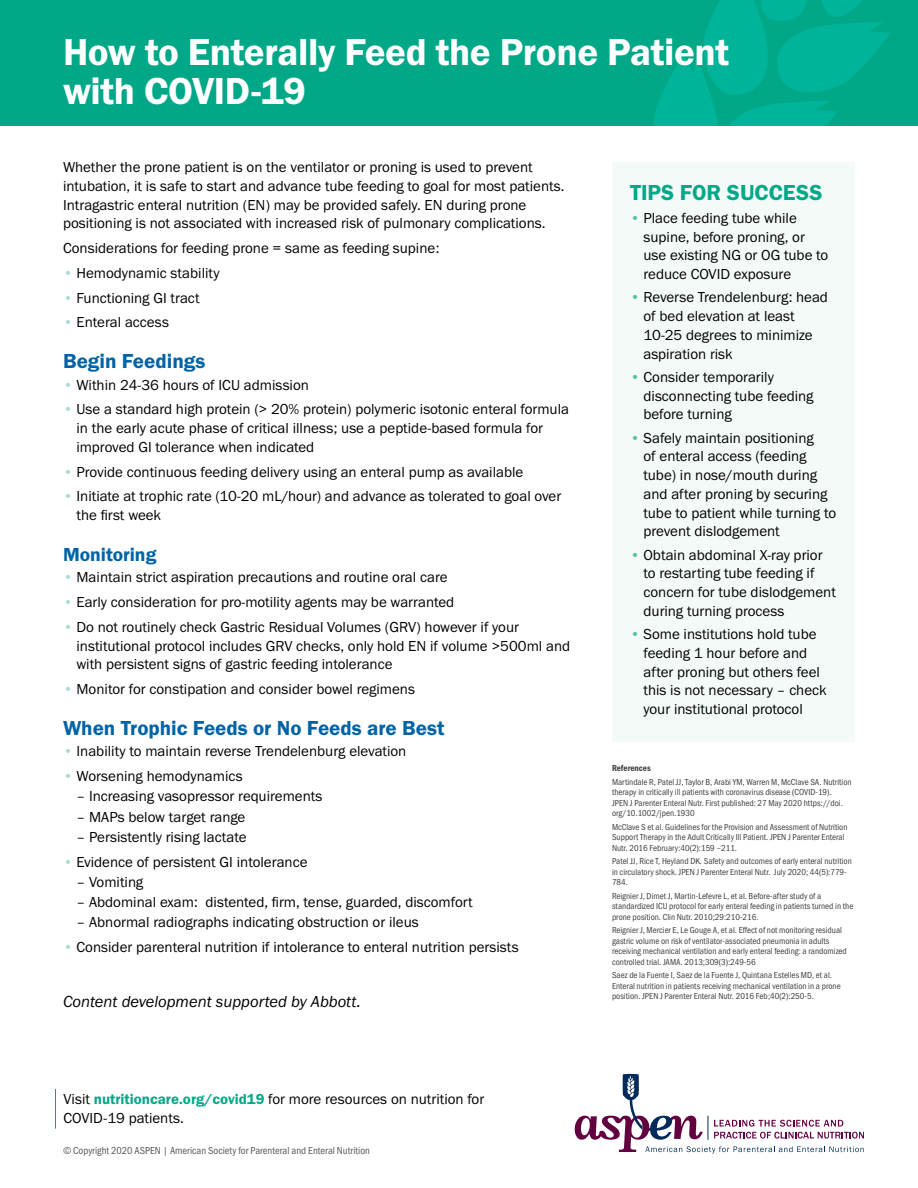
<style>
.page{position:relative;width:918px;height:1188px;background:#fff}
.page>*{position:absolute;margin:0;border:0;box-sizing:border-box;transform-origin:0 0}
.t1{font:39px/39px "Franklin Gothic URW Dem";letter-spacing:-.01em;color:#fff}
.t2{font:22.5px "Franklin Gothic URW Dem";color:#00a887}
.t3{font:21px "Franklin Gothic URW Dem";color:#0063a6}
.t4{font:19.5px "Franklin Gothic URW Dem";color:#0063a6}
.t5{font:16.5px "Franklin Gothic URW Boo Ita";color:#000}
.t6{font:15px/18.8px "Franklin Gothic URW Boo";color:#000}
.t7{font:10.5px "Franklin Gothic URW Cond";color:#58595b}
.t8{font:9px/10.5px "Franklin Gothic URW Cond";color:#414042}
.t9{font:9px "Franklin Gothic URW Con Dem";color:#414042}
.s1{color:#aadcd4}
.s2{font-family:"Franklin Gothic URW Dem";color:#00a887}
.s3{color:#58c1a5}
</style>
<div class="page">
<svg style="left:575px;top:1074px;width:289px;height:79px"></svg>
<div style="left:0;top:0;width:918px;height:126px;background:#00a887"></div>
<svg style="left:654px;top:0;width:236px;height:126px"></svg>
<div style="left:612px;top:162px;width:243px;height:580px;background:#f4faf8"></div>
<hr style="left:55px;top:1089px;width:1px;height:40px;background:#00a887">
<h1 class="t1" style="left:63px;top:31px;width:668px">How to Enterally Feed the Prone Patient with COVID-19</h1>
<p class="t6" style="left:63px;top:157px;width:503px">Whether the prone patient is on the ventilator or proning is used to prevent intubation, it is safe to start and advance tube feeding to goal for most patients.<br>Intragastric enteral nutrition (EN) may be provided safely. EN during prone positioning is not associated with increased risk of pulmonary complications.</p>
<p class="t6" style="left:63px;top:238px;width:378px">Considerations for feeding prone = same as feeding supine:</p>
<p class="t6" style="left:63px;top:263px;width:158px"><span class="s1">•</span> Hemodynamic stability</p>
<p class="t6" style="left:63px;top:288px;width:138px"><span class="s1">•</span> Functioning GI tract</p>
<p class="t6" style="left:63px;top:313px;width:108px"><span class="s1">•</span> Enteral access</p>
<h3 class="t3" style="left:63px;top:348px;width:144px">Begin Feedings</h3>
<p class="t6" style="left:63px;top:375px;width:248px"><span class="s1">•</span> Within 24-36 hours of ICU admission</p>
<p class="t6" style="left:76px;top:400px;width:494px;text-indent:-14px"><span class="s1">•</span> Use a standard high protein (&gt; 20% protein) polymeric isotonic enteral formula in the early acute phase of critical illness; use a peptide-based formula for improved GI tolerance when indicated</p>
<p class="t6" style="left:63px;top:462px;width:462px"><span class="s1">•</span> Provide continuous feeding delivery using an enteral pump as available</p>
<p class="t6" style="left:76px;top:487px;width:486px;text-indent:-14px"><span class="s1">•</span> Initiate at trophic rate (10-20 mL/hour) and advance as tolerated to goal over the first week</p>
<h3 class="t4" style="left:63px;top:542px;width:95px">Monitoring</h3>
<p class="t6" style="left:63px;top:568px;width:386px"><span class="s1">•</span> Maintain strict aspiration precautions and routine oral care</p>
<p class="t6" style="left:63px;top:592px;width:393px"><span class="s1">•</span> Early consideration for pro-motility agents may be warranted</p>
<p class="t6" style="left:76px;top:617px;width:495px;text-indent:-14px"><span class="s1">•</span> Do not routinely check Gastric Residual Volumes (GRV) however if your institutional protocol includes GRV checks, only hold EN if volume &gt;500ml and with persistent signs of gastric feeding intolerance</p>
<p class="t6" style="left:63px;top:679px;width:354px"><span class="s1">•</span> Monitor for constipation and consider bowel regimens</p>
<h3 class="t3" style="left:63px;top:715px;width:383px">When Trophic Feeds or No Feeds are Best</h3>
<p class="t6" style="left:63px;top:742px;width:345px"><span class="s1">•</span> Inability to maintain reverse Trendelenburg elevation</p>
<p class="t6" style="left:63px;top:766px;width:181px"><span class="s1">•</span> Worsening hemodynamics</p>
<p class="t6" style="left:76px;top:787px;width:248px">– Increasing vasopressor requirements</p>
<p class="t6" style="left:76px;top:807px;width:170px">– MAPs below target range</p>
<p class="t6" style="left:76px;top:827px;width:172px">– Persistently rising lactate</p>
<p class="t6" style="left:63px;top:852px;width:246px"><span class="s1">•</span> Evidence of persistent GI intolerance</p>
<p class="t6" style="left:76px;top:872px;width:68px">– Vomiting</p>
<p class="t6" style="left:76px;top:892px;width:398px">– Abdominal exam: distented, firm, tense, guarded, discomfort</p>
<p class="t6" style="left:76px;top:913px;width:344px">– Abnormal radiographs indicating obstruction or ileus</p>
<p class="t6" style="left:63px;top:937px;width:457px"><span class="s1">•</span> Consider parenteral nutrition if intolerance to enteral nutrition persists</p>
<p class="t5" style="left:63px;top:991px;width:299px">Content development supported by Abbott.</p>
<p class="t6" style="left:64px;top:1090px;width:422px">Visit <span class="s2">nutritioncare.org/covid19</span> for more resources on nutrition for<br>COVID-19 patients.</p>
<p class="t7" style="left:63px;top:1142px;width:309px">© Copyright 2020 ASPEN | American Society for Parenteral and Enteral Nutrition</p>
<h2 class="t2" style="left:630px;top:178px;width:194px">TIPS FOR SUCCESS</h2>
<p class="t6" style="left:644px;top:208px;width:186px;text-indent:-14px"><span class="s3">•</span> Place feeding tube while supine, before proning, or use existing NG or OG tube to reduce COVID exposure</p>
<p class="t6" style="left:644px;top:288px;width:186px;text-indent:-14px"><span class="s3">•</span> Reverse Trendelenburg: head of bed elevation at least<br>10-25 degrees to minimize aspiration risk</p>
<p class="t6" style="left:644px;top:367px;width:172px;text-indent:-14px"><span class="s3">•</span> Consider temporarily disconnecting tube feeding before turning</p>
<p class="t6" style="left:644px;top:428px;width:194px;text-indent:-14px"><span class="s3">•</span> Safely maintain positioning<br>of enteral access (feeding tube) in nose/mouth during and after proning by securing tube to patient while turning to prevent dislodgement</p>
<p class="t6" style="left:644px;top:545px;width:194px;text-indent:-14px"><span class="s3">•</span> Obtain abdominal X-ray prior to restarting tube feeding if concern for tube dislodgement during turning process</p>
<p class="t6" style="left:644px;top:624px;width:185px;text-indent:-14px"><span class="s3">•</span> Some institutions hold tube feeding 1 hour before and after proning but others feel this is not necessary – check your institutional protocol</p>
<p class="t9" style="left:612px;top:762px;width:40px">References</p>
<p class="t8" style="left:612px;top:776px;width:241px">Martindale R, Patel JJ, Taylor B, Arabi YM, Warren M, McClave SA. Nutrition therapy in critically ill patients with coronavirus disease (COVID‐19).<br>JPEN J Parenter Enteral Nutr. First published: 27 May 2020 https://doi. org/10.1002/jpen.1930</p>
<p class="t8" style="left:612px;top:821px;width:237px">McClave S et al. Guidelines for the Provision and Assessment of Nutrition<br>Support Therapy in the Adult Critically Ill Patient. JPEN J Parenter Enteral<br>Nutr. 2016 February:40(2):159 –211.</p>
<p class="t8" style="left:612px;top:855px;width:241px">Patel JJ, Rice T, Heyland DK. Safety and outcomes of early enteral nutrition in circulatory shock. JPEN J Parenter Enteral Nutr. July 2020; 44(5):779-<br>784.</p>
<p class="t8" style="left:612px;top:890px;width:243px">Reignier J, Dimet J, Martin-Lefevre L, et al. Before-after study of a standardized ICU protocol for early enteral feeding in patients turned in the prone position. Clin Nutr. 2010;29:210-216.</p>
<p class="t8" style="left:612px;top:924px;width:236px">Reignier J, Mercier E, Le Gouge A, et al. Effect of not monitoring residual gastric volume on risk of ventilator-associated pneumonia in adults receiving mechanical ventilation and early enteral feeding: a randomized controlled trial. JAMA. 2013;309(3):249-56</p>
<p class="t8" style="left:612px;top:969px;width:230px">Saez de la Fuente I, Saez de la Fuente J, Quintana Estelles MD, et al.<br>Enteral nutrition in patients receiving mechanical ventilation in a prone position. JPEN J Parenter Enteral Nutr. 2016 Feb;40(2):250-5.</p>
</div>
